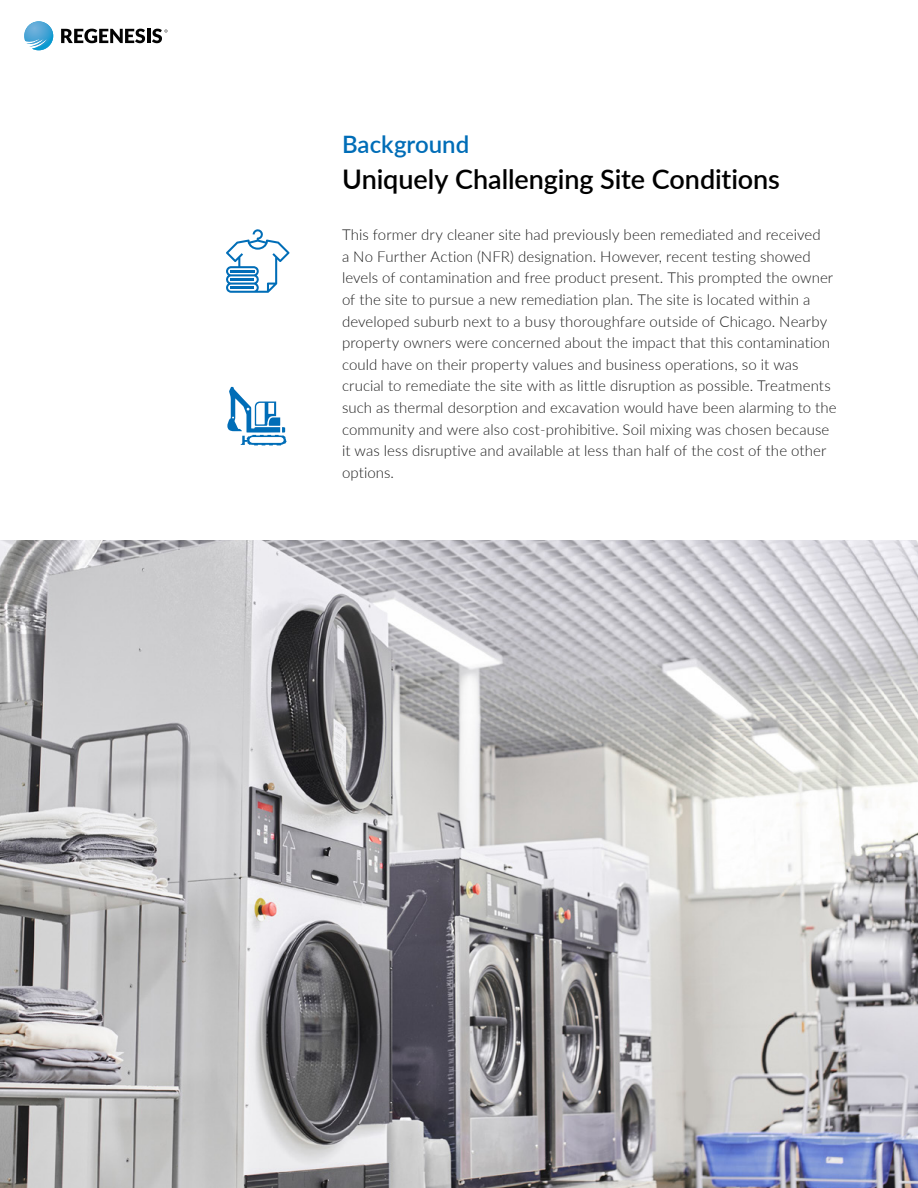
<style>
.page{position:relative;width:918px;height:1188px;background:#fff}
.page>*{position:absolute;margin:0;border:0;box-sizing:border-box;transform-origin:0 0}
.t1{font:600 27px "Lato";letter-spacing:-.005em;color:#000}
.t2{font:600 24px "Lato";color:#006db7}
.t3{font:300 15px/21.6px "Lato";letter-spacing:.005em;color:#1d1d1d}
</style>
<div class="page">
<svg style="left:227px;top:387px;width:60px;height:58px"></svg>
<img style="left:0;top:540px;width:918px;height:648px">
<svg style="left:61px;top:29px;width:84px;height:14px"></svg>
<hr style="left:147px;top:29px;width:3px;height:14px;background:#030303">
<svg style="left:152px;top:29px;width:16px;height:14px"></svg>
<svg style="left:24px;top:21px;width:29px;height:29px"></svg>
<svg style="left:226px;top:229px;width:64px;height:64px"></svg>
<hr style="left:230px;top:270px;width:25px;height:2px;background:#006db7">
<hr style="left:230px;top:278px;width:24px;height:2px;background:#006db7">
<hr style="left:230px;top:287px;width:24px;height:2px;background:#006db7">
<h2 class="t2" style="left:342px;top:127px;width:129px">Background</h2>
<h1 class="t1" style="left:342px;top:159px;width:440px">Uniquely Challenging Site Conditions</h1>
<p class="t3" style="left:342px;top:223px;width:496px">This former dry cleaner site had previously been remediated and received<br>a No Further Action (NFR) designation. However, recent testing showed levels of contamination and free product present. This prompted the owner of the site to pursue a new remediation plan. The site is located within a developed suburb next to a busy thoroughfare outside of Chicago. Nearby property owners were concerned about the impact that this contamination could have on their property values and business operations, so it was crucial to remediate the site with as little disruption as possible. Treatments such as thermal desorption and excavation would have been alarming to the community and were also cost-prohibitive. Soil mixing was chosen because it was less disruptive and available at less than half of the cost of the other options.</p>
</div>
